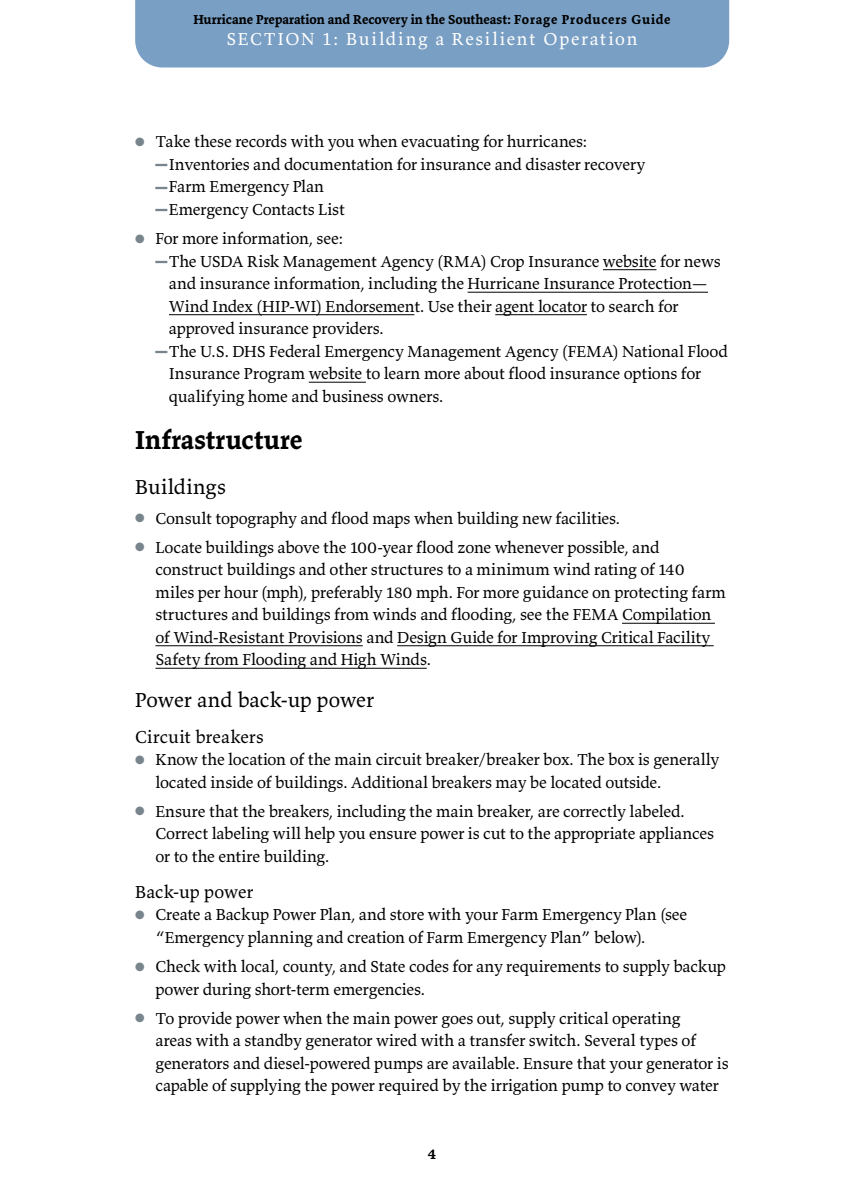
<style>
.page{position:relative;width:864px;height:1188px;background:#fff}
.page>*{position:absolute;margin:0;border:0;box-sizing:border-box;transform-origin:0 0}
.t1{font:700 27px "Valkyrie T3";letter-spacing:.005em;color:#000}
.t2{font:21px "Valkyrie T3";color:#000}
.t3{font:18px "Valkyrie T3";letter-spacing:.095em;color:#fff}
.t4{font:18px "Valkyrie T3";letter-spacing:.005em;color:#000}
.t5{font:16.5px/22.5px "Valkyrie T3";letter-spacing:-.01em;color:#000}
.t6{font:700 15px "Valkyrie T3";color:#000}
.t7{font:700 13.5px "Valkyrie T3";letter-spacing:.01em;color:#000}
.s1{color:#79858d}
.s2{font-family:"Times New Roman";font-size:12px;color:#79858d}
</style>
<div class="page">
<div style="left:135px;top:0;width:594px;height:68px;background:#799fc4"></div>
<hr style="left:603px;top:269px;width:53px;height:1px;background:#000">
<hr style="left:468px;top:292px;width:240px;height:1px;background:#000">
<hr style="left:169px;top:314px;width:245px;height:1px;background:#000">
<hr style="left:495px;top:314px;width:92px;height:1px;background:#000">
<hr style="left:309px;top:382px;width:57px;height:1px;background:#000">
<hr style="left:622px;top:623px;width:93px;height:1px;background:#000">
<hr style="left:155px;top:646px;width:208px;height:1px;background:#000">
<hr style="left:397px;top:646px;width:317px;height:1px;background:#000">
<hr style="left:155px;top:668px;width:272px;height:1px;background:#000">
<p class="t7" style="left:193px;top:11px;width:479px">Hurricane Preparation and Recovery in the Southeast: Forage Producers Guide</p>
<p class="t3" style="left:226px;top:27px;width:413px">SECTION 1: Building a Resilient Operation</p>
<p class="t5" style="left:155px;top:130px;width:491px;text-indent:-20px"><span class="s1">●</span> Take these records with you when evacuating for hurricanes: <span class="s2">▬</span>Inventories and documentation for insurance and disaster recovery <span class="s2">▬</span>Farm Emergency Plan<br><span class="s2">▬</span>Emergency Contacts List</p>
<p class="t5" style="left:135px;top:227px;width:210px"><span class="s1">●</span> For more information, see:</p>
<p class="t5" style="left:155px;top:249px;width:567px"><span class="s2">▬</span>The USDA Risk Management Agency (RMA) Crop Insurance website for news</p>
<p class="t5" style="left:169px;top:272px;width:541px">and insurance information, including the Hurricane Insurance Protection—</p>
<p class="t5" style="left:169px;top:294px;width:511px">Wind Index (HIP-WI) Endorsement. Use their agent locator to search for</p>
<p class="t5" style="left:169px;top:317px;width:216px">approved insurance providers.</p>
<p class="t5" style="left:155px;top:339px;width:574px"><span class="s2">▬</span>The U.S. DHS Federal Emergency Management Agency (FEMA) National Flood</p>
<p class="t5" style="left:169px;top:362px;width:534px">Insurance Program website to learn more about flood insurance options for</p>
<p class="t5" style="left:169px;top:384px;width:276px">qualifying home and business owners.</p>
<h1 class="t1" style="left:135px;top:423px;width:169px">Infrastructure</h1>
<p class="t2" style="left:135px;top:474px;width:92px">Buildings</p>
<p class="t5" style="left:135px;top:506px;width:486px"><span class="s1">●</span> Consult topography and flood maps when building new facilities.</p>
<p class="t5" style="left:155px;top:535px;width:572px;text-indent:-20px"><span class="s1">●</span> Locate buildings above the 100-year flood zone whenever possible, and construct buildings and other structures to a minimum wind rating of 140 miles per hour (mph), preferably 180 mph. For more guidance on protecting farm structures and buildings from winds and flooding, see the FEMA Compilation of Wind-Resistant Provisions and Design Guide for Improving Critical Facility Safety from Flooding and High Winds.</p>
<p class="t2" style="left:135px;top:686px;width:240px">Power and back-up power</p>
<p class="t4" style="left:135px;top:725px;width:130px">Circuit breakers</p>
<p class="t5" style="left:155px;top:748px;width:565px;text-indent:-20px"><span class="s1">●</span> Know the location of the main circuit breaker/breaker box. The box is generally located inside of buildings. Additional breakers may be located outside.</p>
<p class="t5" style="left:155px;top:799px;width:560px;text-indent:-20px"><span class="s1">●</span> Ensure that the breakers, including the main breaker, are correctly labeled.<br>Correct labeling will help you ensure power is cut to the appropriate appliances or to the entire building.</p>
<p class="t4" style="left:135px;top:880px;width:120px">Back-up power</p>
<p class="t5" style="left:155px;top:903px;width:533px;text-indent:-20px"><span class="s1">●</span> Create a Backup Power Plan, and store with your Farm Emergency Plan (see “Emergency planning and creation of Farm Emergency Plan” below).</p>
<p class="t5" style="left:155px;top:955px;width:572px;text-indent:-20px"><span class="s1">●</span> Check with local, county, and State codes for any requirements to supply backup power during short-term emergencies.</p>
<p class="t5" style="left:155px;top:1006px;width:575px;text-indent:-20px"><span class="s1">●</span> To provide power when the main power goes out, supply critical operating<br>areas with a standby generator wired with a transfer switch. Several types of generators and diesel-powered pumps are available. Ensure that your generator is capable of supplying the power required by the irrigation pump to convey water</p>
<p class="t6" style="left:428px;top:1144px;width:10px">4</p>
</div>
